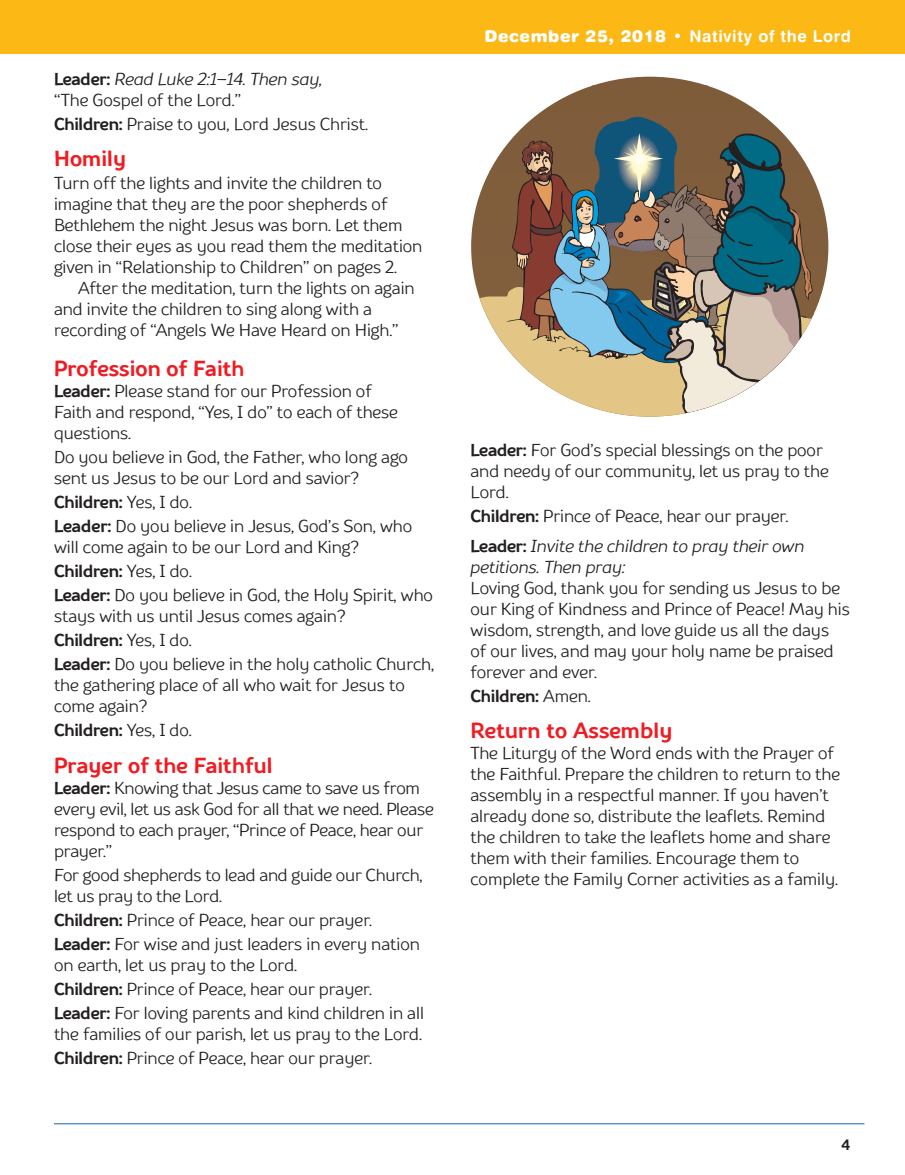
<style>
.page{position:relative;width:905px;height:1175px;background:#fff}
.page>*{position:absolute;margin:0;border:0;box-sizing:border-box;transform-origin:0 0}
.t1{font:700 21.75px "TT Souses";letter-spacing:.01em;color:#ee1d23}
.t2{font:17.25px/21px "TT Souses";color:#231f20}
.t3{font:italic 17.25px/21px "TT Souses";color:#231f20}
.t4{font:700 17.25px "TT Souses";letter-spacing:-.01em;color:#231f20}
.t5{font:16.5px "Swiss 721 BT Bold Rounded";letter-spacing:.04em;color:#fff}
.t6{font:700 15px "TT Souses";color:#231f20}
.s1{font-weight:700;font-style:normal}
.s2{font-style:normal}
.s3{font-weight:700}
.s4{font-weight:400}
.s5{font-family:"Swiss 721 BT Black Rounded"}
</style>
<div class="page">
<div style="left:0;top:0;width:904px;height:53px;background:#fcb814"></div>
<hr style="left:54px;top:1123px;width:810px;height:1px;background:#2e76bc">
<div style="left:471px;top:257px;width:357px;height:29px;background:#815e3c"></div>
<div style="left:471px;top:228px;width:357px;height:29px;background:#805d3c"></div>
<div style="left:471px;top:200px;width:357px;height:28px;background:#805d3b"></div>
<svg style="left:478px;top:171px;width:344px;height:29px"></svg>
<svg style="left:490px;top:146px;width:16px;height:25px"></svg>
<svg style="left:538px;top:86px;width:224px;height:28px;fill:#7e5c3a"></svg>
<svg style="left:591px;top:77px;width:117px;height:9px"></svg>
<svg style="left:476px;top:287px;width:348px;height:61px"></svg>
<svg style="left:510px;top:115px;width:304px;height:301px;background:#8b8c82"></svg>
<p class="t3" style="left:54px;top:68px;width:270px"><span class="s1">Leader:</span> Read Luke 2:1–14. Then say, <span class="s2">“The Gospel of the Lord.”</span></p>
<p class="t2" style="left:54px;top:113px;width:315px"><span class="s3">Children:</span> Praise to you, Lord Jesus Christ.</p>
<p class="t1" style="left:54px;top:144px;width:74px">Homily</p>
<p class="t2" style="left:54px;top:172px;width:370px">Turn off the lights and invite the children to imagine that they are the poor shepherds of Bethlehem the night Jesus was born. Let them close their eyes as you read them the meditation given in “Relationship to Children” on pages 2.</p>
<p class="t2" style="left:54px;top:277px;width:362px;text-indent:24px">After the meditation, turn the lights on again and invite the children to sing along with a recording of “Angels We Have Heard on High.”</p>
<p class="t1" style="left:54px;top:354px;width:192px">Profession of Faith</p>
<p class="t2" style="left:54px;top:380px;width:345px"><span class="s3">Leader:</span> Please stand for our Profession of<br>Faith and respond, “Yes, I do” to each of these questions.</p>
<p class="t2" style="left:54px;top:446px;width:355px">Do you believe in God, the Father, who long ago sent us Jesus to be our Lord and savior?</p>
<p class="t2" style="left:54px;top:490px;width:359px;line-height:24px"><span class="s3">Children:</span> Yes, I do.<br><span class="s3">Leader:</span> Do you believe in Jesus, God’s Son, who</p>
<p class="t2" style="left:54px;top:535px;width:380px;line-height:24px">will come again to be our Lord and King?<br><span class="s3">Children:</span> Yes, I do.<br><span class="s3">Leader:</span> Do you believe in God, the Holy Spirit, who</p>
<p class="t2" style="left:54px;top:604px;width:381px;line-height:24px">stays with us until Jesus comes again?<br><span class="s3">Children:</span> Yes, I do.<br><span class="s3">Leader:</span> Do you believe in the holy catholic Church,</p>
<p class="t2" style="left:54px;top:674px;width:352px">the gathering place of all who wait for Jesus to come again?</p>
<p class="t4" style="left:54px;top:718px;width:139px">Children: <span class="s4">Yes, I do.</span></p>
<p class="t1" style="left:54px;top:750px;width:220px">Prayer of the Faithful</p>
<p class="t2" style="left:54px;top:776px;width:381px"><span class="s3">Leader:</span> Knowing that Jesus came to save us from every evil, let us ask God for all that we need. Please respond to each prayer, “Prince of Peace, hear our prayer.”</p>
<p class="t2" style="left:54px;top:863px;width:370px">For good shepherds to lead and guide our Church, let us pray to the Lord.</p>
<p class="t2" style="left:54px;top:907px;width:367px;line-height:24px"><span class="s3">Children:</span> Prince of Peace, hear our prayer.<br><span class="s3">Leader:</span> For wise and just leaders in every nation</p>
<p class="t2" style="left:54px;top:952px;width:371px;line-height:24px">on earth, let us pray to the Lord.<br><span class="s3">Children:</span> Prince of Peace, hear our prayer.<br><span class="s3">Leader:</span> For loving parents and kind children in all</p>
<p class="t2" style="left:54px;top:1021px;width:369px;line-height:24px">the families of our parish, let us pray to the Lord.<br><span class="s3">Children:</span> Prince of Peace, hear our prayer.</p>
<p class="t5" style="left:484px;top:25px;width:368px"><span class="s5">December 25, 2018 •</span> Nativity of the Lord</p>
<p class="t2" style="left:470px;top:439px;width:360px"><span class="s3">Leader:</span> For God’s special blessings on the poor and needy of our community, let us pray to the<br>Lord.</p>
<p class="t3" style="left:470px;top:501px;width:335px;line-height:30px"><span class="s1">Children:</span> <span class="s2">Prince of Peace, hear our prayer.<br></span><span class="s1">Leader:</span> Invite the children to pray their own</p>
<p class="t3" style="left:470px;top:556px;width:156px">petitions. Then pray:</p>
<p class="t2" style="left:470px;top:577px;width:380px">Loving God, thank you for sending us Jesus to be our King of Kindness and Prince of Peace! May his wisdom, strength, and love guide us all the days<br>of our lives, and may your holy name be praised forever and ever.</p>
<p class="t4" style="left:470px;top:684px;width:122px">Children: <span class="s4">Amen.</span></p>
<p class="t1" style="left:470px;top:716px;width:203px">Return to Assembly</p>
<p class="t2" style="left:470px;top:742px;width:371px">The Liturgy of the Word ends with the Prayer of the Faithful. Prepare the children to return to the assembly in a respectful manner. If you haven’t already done so, distribute the leaflets. Remind the children to take the leaflets home and share them with their families. Encourage them to complete the Family Corner activities as a family.</p>
<p class="t6" style="left:841px;top:1134px;width:10px">4</p>
</div>
